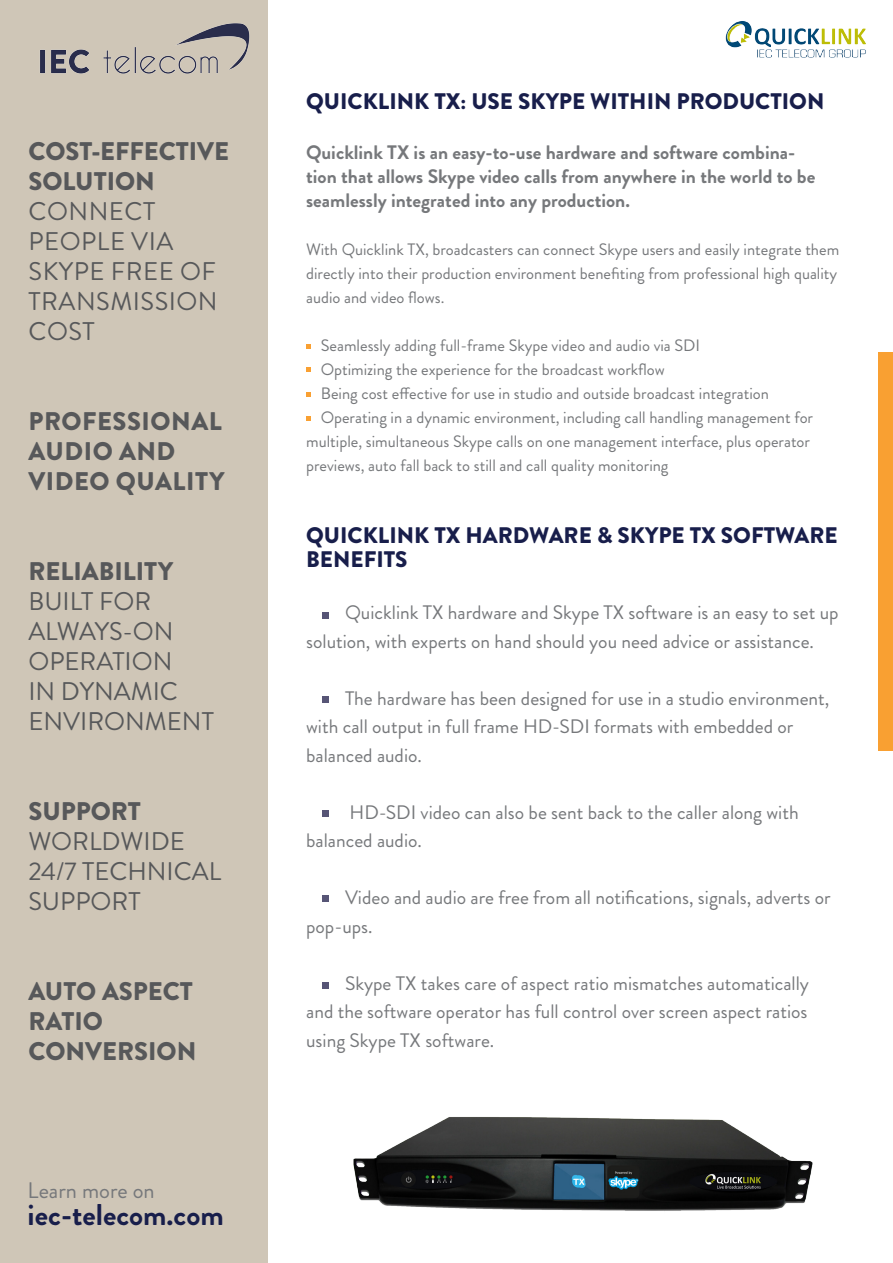
<style>
.page{position:relative;width:893px;height:1263px;background:#fff}
.page>*{position:absolute;margin:0;border:0;box-sizing:border-box;transform-origin:0 0}
.t1{font:700 30px "Brandon Grotesque";color:#181e4b}
.t2{font:25.5px/30px "Brandon Grotesque";color:#57585a}
.t3{font:900 25.5px/30px "Brandon Grotesque";color:#57585a}
.t4{font:25.5px/30px "Brandon Grotesque";letter-spacing:.02em;color:#57585a}
.t5{font:900 25.5px/30px "Brandon Grotesque";letter-spacing:.02em;color:#57585a}
.t6{font:900 22.5px/24px "Brandon Grotesque";color:#181e4b}
.t7{font:22.5px "Brandon Grotesque";color:#76787b}
.t8{font:19.5px/28.5px "Brandon Grotesque";color:#76787b}
.t9{font:700 19.5px/24px "Brandon Grotesque";color:#76787b}
.t10{font:16.5px/24px "Brandon Grotesque";color:#76787b;text-align:justify}
</style>
<div class="page">
<div style="left:878px;top:352px;width:15px;height:398px;background:#f9a032"></div>
<div style="left:0;top:0;width:268px;height:1263px;background:#cfc6b7"></div>
<img style="left:40px;top:23px;width:210px;height:51px">
<svg style="left:306px;top:344px;width:4px;height:5px"></svg>
<svg style="left:306px;top:367px;width:4px;height:5px"></svg>
<svg style="left:306px;top:392px;width:4px;height:5px"></svg>
<svg style="left:306px;top:416px;width:4px;height:5px"></svg>
<svg style="left:322px;top:982px;width:6px;height:6px"></svg>
<svg style="left:322px;top:612px;width:6px;height:6px"></svg>
<svg style="left:322px;top:696px;width:6px;height:6px"></svg>
<div style="left:322px;top:810px;width:6px;height:7px;background:#575576"></div>
<svg style="left:322px;top:895px;width:6px;height:6px"></svg>
<img style="left:353px;top:1117px;width:460px;height:94px">
<img style="left:725px;top:21px;width:141px;height:37px">
<p class="t3" style="left:28px;top:137px;width:202px">COST-EFFECTIVE<br>SOLUTION</p>
<p class="t4" style="left:29px;top:197px;width:191px">CONNECT<br>PEOPLE VIA<br>SKYPE FREE OF<br>TRANSMISSION<br>COST</p>
<p class="t5" style="left:29px;top:407px;width:197px">PROFESSIONAL<br>AUDIO AND<br>VIDEO QUALITY</p>
<p class="t3" style="left:28px;top:557px;width:146px">RELIABILITY</p>
<p class="t2" style="left:28px;top:587px;width:187px">BUILT FOR<br>ALWAYS-ON<br>OPERATION<br>IN DYNAMIC<br>ENVIRONMENT</p>
<p class="t3" style="left:28px;top:797px;width:114px">SUPPORT</p>
<p class="t2" style="left:28px;top:827px;width:194px">WORLDWIDE<br>24/7 TECHNICAL<br>SUPPORT</p>
<p class="t3" style="left:28px;top:977px;width:170px">AUTO ASPECT<br>RATIO<br>CONVERSION</p>
<p class="t7" style="left:28px;top:1175px;width:129px">Learn more on</p>
<p class="t1" style="left:28px;top:1193px;width:198px">iec-telecom.com</p>
<p class="t6" style="left:306px;top:90px;width:520px">QUICKLINK TX: USE SKYPE WITHIN PRODUCTION</p>
<p class="t9" style="left:306px;top:140px;width:511px">Quicklink TX is an easy-to-use hardware and software combina&shy;tion that allows Skype video calls from anywhere in the world to be seamlessly integrated into any production.</p>
<p class="t10" style="left:306px;top:237px;width:535px">With Quicklink TX, broadcasters can connect Skype users and easily integrate them directly into their production environment benefiting from professional high quality audio and video flows.</p>
<p class="t10" style="left:321px;top:333px;width:381px">Seamlessly adding full-frame Skype video and audio via SDI</p>
<p class="t10" style="left:321px;top:357px;width:346px">Optimizing the experience for the broadcast workflow</p>
<p class="t10" style="left:321px;top:381px;width:450px">Being cost effective for use in studio and outside broadcast integration</p>
<p class="t10" style="left:306px;top:405px;width:508px;text-align:left;text-indent:15px">Operating in a dynamic environment, including call handling management for multiple, simultaneous Skype calls on one management interface, plus operator previews, auto fall back to still and call quality monitoring</p>
<p class="t6" style="left:306px;top:523px;width:533px">QUICKLINK TX HARDWARE &amp; SKYPE TX SOFTWARE<br>BENEFITS</p>
<p class="t8" style="left:306px;top:599px;width:534px;text-indent:39px">Quicklink TX hardware and Skype TX software is an easy to set up solution, with experts on hand should you need advice or assistance.</p>
<p class="t8" style="left:306px;top:684px;width:525px;text-indent:39px">The hardware has been designed for use in a studio environment, with call output in full frame HD-SDI formats with embedded or balanced audio.</p>
<p class="t8" style="left:306px;top:798px;width:494px;text-indent:43px">HD-SDI video can also be sent back to the caller along with balanced audio.</p>
<p class="t8" style="left:306px;top:884px;width:526px;text-indent:39px">Video and audio are free from all notifications, signals, adverts or pop-ups.</p>
<p class="t8" style="left:306px;top:969px;width:504px;text-align:justify;text-indent:39px">Skype TX takes care of aspect ratio mismatches automatically and the software operator has full control over screen aspect ratios using Skype TX software.</p>
</div>
